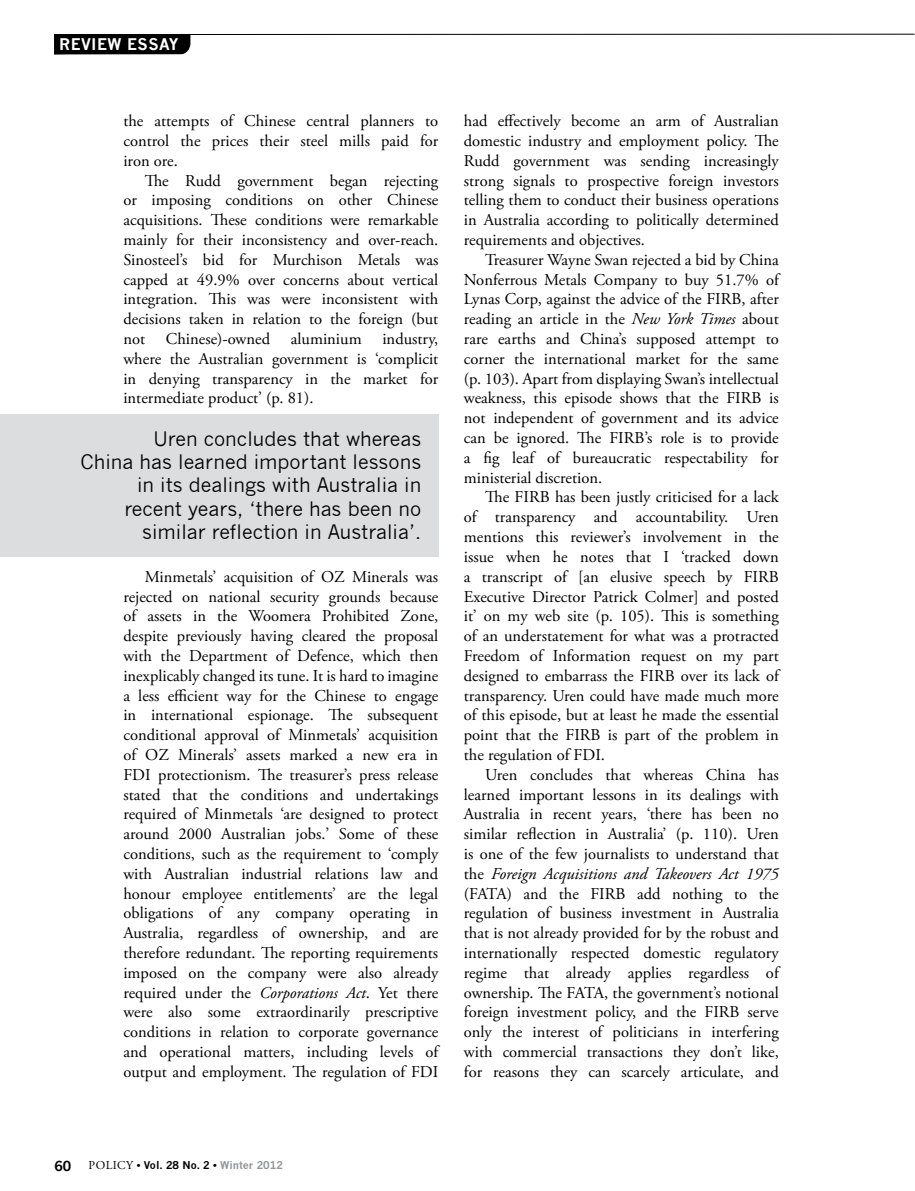
<style>
.page{position:relative;width:915px;height:1191px;background:#fff}
.page>*{position:absolute;margin:0;border:0;box-sizing:border-box;transform-origin:0 0}
.t1{font:19.5px/23.4px "News Gothic";color:#000;text-align:right}
.t2{font:16.5px/19.8px "Adobe Garamond Pro";color:#000;text-align:justify}
.t3{font:700 15.75px "News Gothic";letter-spacing:.025em;color:#fff}
.t4{font:700 13.5px "News Gothic";color:#000}
.t5{font:700 10.5px "News Gothic";color:#000}
.s1{font-style:italic}
.s2{font-family:"Adobe Garamond Pro";font-weight:400;font-size:12px}
.s3{color:#939598}
</style>
<div class="page">
<hr style="left:54px;top:34px;width:860px;height:1px;background:#000">
<div style="left:54px;top:35px;width:136px;height:20px;background:#000"></div>
<div style="left:0;top:414px;width:438px;height:142px;background:#dcddde"></div>
<p class="t3" style="left:59px;top:35px;width:121px">REVIEW ESSAY</p>
<p class="t2" style="left:123px;top:112px;width:316px">the attempts of Chinese central planners to control the prices their steel mills paid for iron ore.</p>
<p class="t2" style="left:123px;top:171px;width:316px;text-indent:21px">The Rudd government began rejecting or imposing conditions on other Chinese acquisitions. These conditions were remarkable mainly for their inconsistency and over-reach.<br>Sinosteel’s bid for Murchison Metals was capped at 49.9% over concerns about vertical integration. This was were inconsistent with decisions taken in relation to the foreign (but not</p>
<p class="t2" style="left:123px;top:329px;width:316px;text-indent:259px">industry, where the Australian government is ‘complicit in denying transparency in the market for intermediate product’ (p. 81).</p>
<p class="t2" style="left:166px;top:329px;width:106px">Chinese)-owned</p>
<p class="t2" style="left:291px;top:329px;width:72px">aluminium</p>
<p class="t1" style="left:81px;top:427px;width:342px">Uren concludes that whereas<br>China has learned important lessons in its dealings with Australia in recent years, ‘there has been no similar reflection in Australia’.</p>
<p class="t2" style="left:123px;top:567px;width:317px;text-indent:21px">Minmetals’ acquisition of OZ Minerals was rejected on national security grounds because of assets in the Woomera Prohibited Zone, despite previously having cleared the proposal with the Department of Defence, which then inexplicably changed its tune. It is hard to imagine a less efficient way for the Chinese to engage in international espionage. The subsequent conditional approval of Minmetals’ acquisition of OZ Minerals’ assets marked a new era in FDI protectionism. The treasurer’s press release stated that the conditions and undertakings required of Minmetals ‘are designed to protect around 2000 Australian jobs.’ Some of these conditions, such as the requirement to ‘comply with Australian industrial relations law and honour employee entitlements’ are the legal obligations of any company operating in Australia, regardless of ownership, and are therefore redundant. The reporting requirements imposed on the company were also already required under the <span class="s1">Corporations Act</span>. Yet there were also some extraordinarily prescriptive conditions in relation to corporate governance and operational matters, including levels of output and employment. The regulation of FDI</p>
<p class="t2" style="left:463px;top:112px;width:316px">had effectively become an arm of Australian domestic industry and employment policy. The Rudd government was sending increasingly strong signals to prospective foreign investors telling them to conduct their business operations in Australia according to politically determined requirements and objectives.</p>
<p class="t2" style="left:463px;top:250px;width:316px;text-indent:21px">Treasurer Wayne Swan rejected a bid by China Nonferrous Metals Company to buy 51.7% of Lynas Corp, against the advice of the FIRB, after reading an article in the <span class="s1">New York Times</span> about rare earths and China’s supposed attempt to corner the international market for the same (p. 103). Apart from displaying Swan’s intellectual weakness, this episode shows that the FIRB is not independent of government and its advice can be ignored. The FIRB’s role is to provide a fig leaf of bureaucratic respectability for ministerial discretion.</p>
<p class="t2" style="left:463px;top:488px;width:316px;text-indent:21px">The FIRB has been justly criticised for a lack of transparency and accountability. Uren mentions this reviewer’s involvement in the issue when he notes that I ‘tracked down a transcript of [an elusive speech by FIRB Executive Director Patrick Colmer] and posted it’ on my web site (p. 105). This is something of an understatement for what was a protracted Freedom of Information request on my part designed to embarrass the FIRB over its lack of transparency. Uren could have made much more of this episode, but at least he made the essential point that the FIRB is part of the problem in the regulation of FDI.</p>
<p class="t2" style="left:463px;top:765px;width:317px;text-indent:21px">Uren concludes that whereas China has learned important lessons in its dealings with Australia in recent years, ‘there has been no similar reflection in Australia’ (p. 110). Uren is one of the few journalists to understand that the <span class="s1">Foreign Acquisitions and Takeovers Act 1975 </span>(FATA) and the FIRB add nothing to the regulation of business investment in Australia that is not already provided for by the robust and internationally respected domestic regulatory regime that already applies regardless of ownership. The FATA, the government’s notional foreign investment policy, and the FIRB serve only the interest of politicians in interfering with commercial transactions they don’t like, for reasons they can scarcely articulate, and</p>
<p class="t4" style="left:54px;top:1157px;width:18px">60</p>
<p class="t5" style="left:89px;top:1159px;width:196px"><span class="s2">Policy</span> • VOL. 28 NO. 2 • <span class="s3">WINTER 2012</span></p>
</div>
